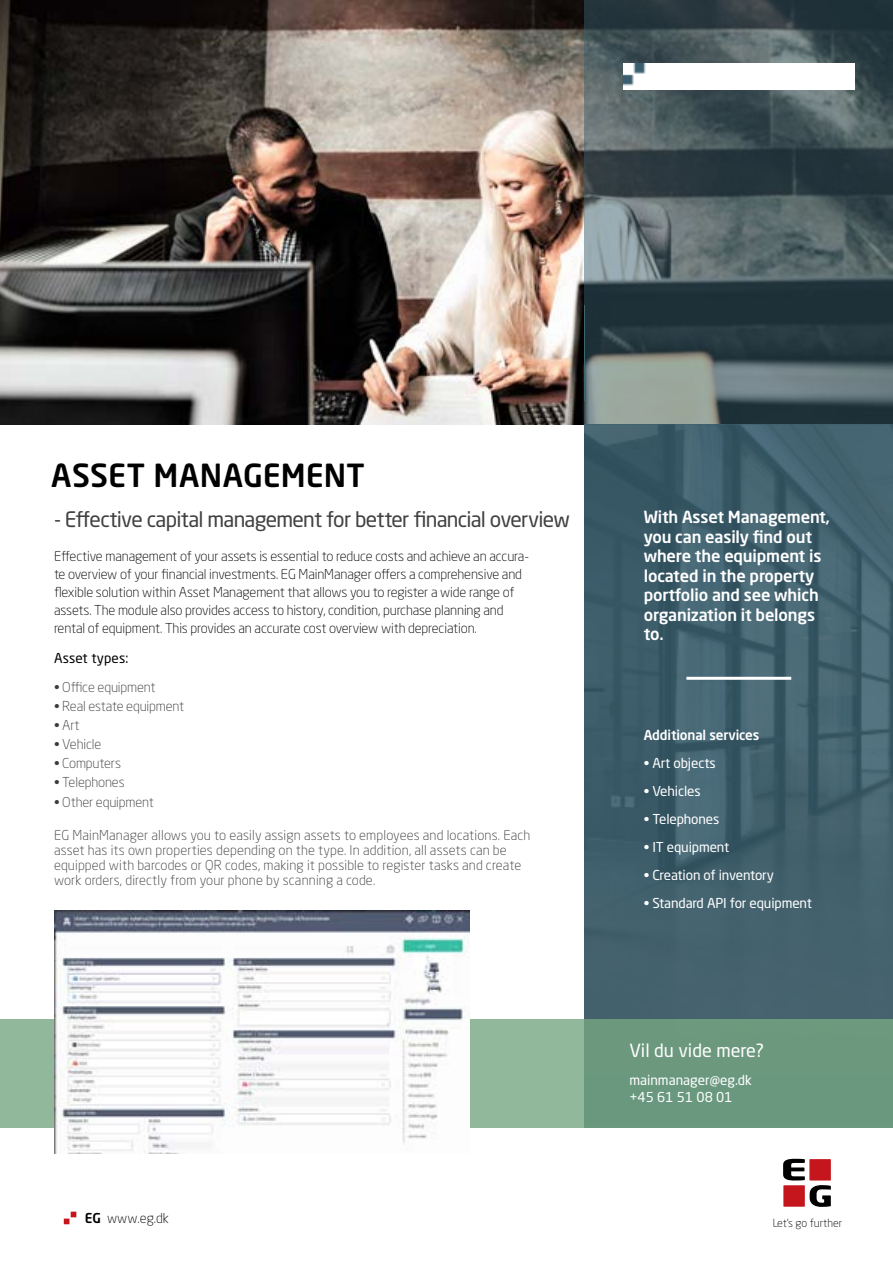
<style>
.page{position:relative;width:893px;height:1263px;background:#fff}
.page>*{position:absolute;margin:0;border:0;box-sizing:border-box;transform-origin:0 0}
.t1{font:500 31.5px "Neo Sans Std";letter-spacing:.005em;color:#000}
.t2{font:21px "Neo Sans Std";letter-spacing:-.035em;color:#414042}
.t3{font:18px "Neo Sans Std";color:#fff}
.t4{font:500 16.5px/19.5px "Neo Sans Std";letter-spacing:-.01em;color:#fff}
.t5{font:300 13.5px/18px "Neo Sans Std";letter-spacing:-.01em;color:#000}
.t6{font:300 13.5px/15px "Neo Sans Std";letter-spacing:.01em;color:#3c3c3b}
.t7{font:13.5px/17.5px "Neo Sans Std";letter-spacing:-.01em;color:#fff}
.t8{font:300 13.5px "Neo Sans Std";letter-spacing:-.01em;color:#3c3c3b}
.t9{font:500 13.5px "Neo Sans Std";letter-spacing:-.01em;color:#fff}
.t10{font:13.5px "Neo Sans Std";letter-spacing:.01em;color:#000}
.t11{font:300 11.1px "Neo Sans Std";color:#000}
.s1{font-weight:500}
</style>
<div class="page">
<img style="left:0;top:0;width:585px;height:425px">
<img style="left:585px;top:425px;width:308px;height:594px">
<svg style="left:0;top:1019px;width:893px;height:108px;background:#78a387"></svg>
<svg style="left:64px;top:1211px;width:12px;height:13px"></svg>
<svg style="left:783px;top:1159px;width:48px;height:48px"></svg>
<svg style="left:585px;top:0;width:308px;height:425px;background:#48585c"></svg>
<img style="left:623px;top:64px;width:231px;height:25px">
<img style="left:54px;top:911px;width:416px;height:243px">
<hr style="left:686px;top:677px;width:105px;height:3px;background:#fff">
<h1 class="t1" style="left:51px;top:456px;width:315px">ASSET MANAGEMENT</h1>
<h2 class="t2" style="left:54px;top:506px;width:517px">- Effective capital management for better financial overview</h2>
<p class="t5" style="left:54px;top:547px;width:476px">Effective management of your assets is essential to reduce costs and achieve an accura&shy;te overview of your financial investments. EG MainManager offers a comprehensive and flexible solution within Asset Management that allows you to register a wide range of assets. The module also provides access to history, condition, purchase planning and rental of equipment. This provides an accurate cost overview with depreciation.</p>
<p class="t10" style="left:54px;top:650px;width:76px">Asset types:</p>
<p class="t8" style="left:54px;top:678px;width:103px">• Office equipment</p>
<p class="t8" style="left:54px;top:697px;width:132px">• Real estate equipment</p>
<p class="t6" style="left:54px;top:717px;width:27px">• Art</p>
<p class="t8" style="left:54px;top:735px;width:49px">• Vehicle</p>
<p class="t8" style="left:54px;top:754px;width:68px">• Computers</p>
<p class="t8" style="left:54px;top:773px;width:72px">• Telephones</p>
<p class="t8" style="left:54px;top:794px;width:101px">• Other equipment</p>
<p class="t6" style="left:54px;top:827px;width:478px">EG MainManager allows you to easily assign assets to employees and locations. Each asset has its own properties depending on the type. In addition, all assets can be equipped with barcodes or QR codes, making it possible to register tasks and create work orders, directly from your phone by scanning a code.</p>
<p class="t4" style="left:644px;top:507px;width:188px">With Asset Management, you can easily find out where the equipment is located in the property portfolio and see which organization it belongs to.</p>
<p class="t9" style="left:644px;top:726px;width:117px">Additional services</p>
<p class="t7" style="left:644px;top:754px;width:73px">• Art objects</p>
<p class="t7" style="left:644px;top:782px;width:58px">• Vehicles</p>
<p class="t7" style="left:644px;top:810px;width:77px">• Telephones</p>
<p class="t7" style="left:644px;top:838px;width:87px">• IT equipment</p>
<p class="t7" style="left:644px;top:866px;width:132px">• Creation of inventory</p>
<p class="t7" style="left:644px;top:894px;width:170px">• Standard API for equipment</p>
<h3 class="t3" style="left:629px;top:1040px;width:136px">Vil du vide mere?</h3>
<p class="t7" style="left:629px;top:1071px;width:124px">mainmanager@eg.dk +45 61 51 08 01</p>
<p class="t5" style="left:85px;top:1209px;width:86px"><span class="s1">EG</span> www.eg.dk</p>
<p class="t11" style="left:772px;top:1217px;width:72px">Let’s go further</p>
</div>
